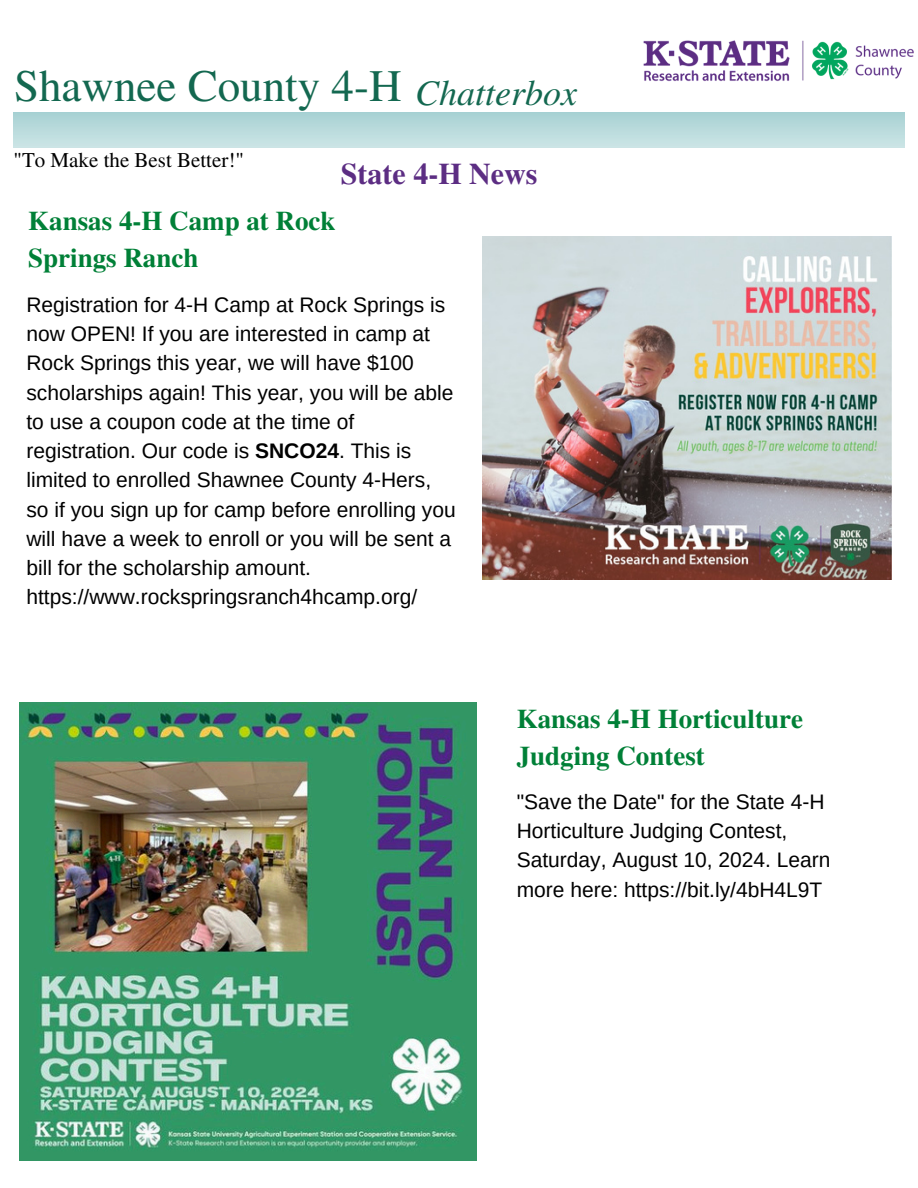
<style>
.page{position:relative;width:918px;height:1188px;background:#fff}
.page>*{position:absolute;margin:0;border:0;box-sizing:border-box;transform-origin:0 0}
.t1{font:45px "Te X Gyre Termes";color:#136850}
.t2{font:italic 36px "Te X Gyre Termes";color:#136850}
.t3{font:700 30px "Te X Gyre Termes";color:#5c2d83}
.t4{font:700 27px/37.2px "Te X Gyre Termes";color:#008037}
.t5{font:21px/29.2px "Arimo";color:#000}
.t6{font:21px "Te X Gyre Termes";color:#000}
.s1{font-weight:700}
</style>
<div class="page">
<img style="left:643px;top:40px;width:271px;height:42px">
<img style="left:483px;top:236px;width:408px;height:343px">
<img style="left:19px;top:702px;width:458px;height:458px">
<h1 class="t1" style="left:14px;top:54px;width:389px">Shawnee County 4-H</h1>
<h2 class="t2" style="left:415px;top:67px;width:164px">Chatterbox</h2>
<p class="t6" style="left:14px;top:145px;width:232px">"To Make the Best Better!"</p>
<p class="t3" style="left:341px;top:150px;width:198px">State 4-H News</p>
<p class="t4" style="left:28px;top:201px;width:309px">Kansas 4-H Camp at Rock<br>Springs Ranch</p>
<p class="t5" style="left:26px;top:290px;width:431px">Registration for 4-H Camp at Rock Springs is now OPEN! If you are interested in camp at Rock Springs this year, we will have $100 scholarships again! This year, you will be able to use a coupon code at the time of registration. Our code is <span class="s1">SNCO24</span>. This is limited to enrolled Shawnee County 4-Hers, so if you sign up for camp before enrolling you will have a week to enroll or you will be sent a bill for the scholarship amount. https://www.rockspringsranch4hcamp.org/</p>
<p class="t4" style="left:517px;top:699px;width:288px">Kansas 4-H Horticulture<br>Judging Contest</p>
<h4 class="t5" style="left:517px;top:787px;width:315px">"Save the Date" for the State 4-H Horticulture Judging Contest, Saturday, August 10, 2024. Learn more here: https://bit.ly/4bH4L9T</h4>
</div>
